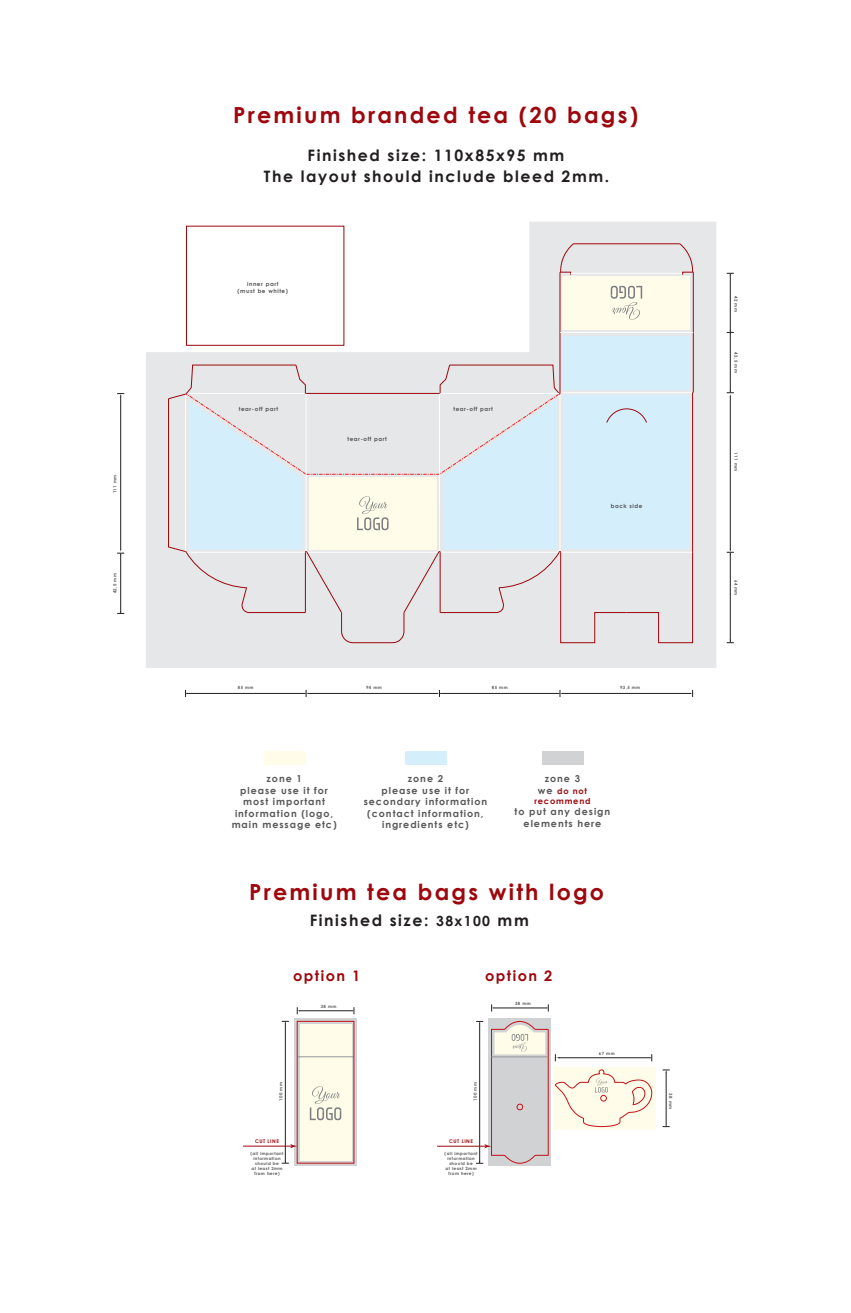
<style>
.page{position:relative;width:851px;height:1313px;background:#fff}
.page>*{position:absolute;margin:0;border:0;box-sizing:border-box;transform-origin:0 0}
.t1{font:700 22.2px "Century Gothic";letter-spacing:.1em;color:#9d070d}
.t2{font:700 15.75px "Century Gothic";letter-spacing:.1em;color:#231f20}
.t3{font:700 14.5px "Century Gothic";letter-spacing:.1em;color:#9d070d}
.t4{font:700 9.55px/11.4px "Century Gothic";letter-spacing:.1em;color:#57585a;text-align:center}
.t5{font:700 8.25px/9.9px "Century Gothic";letter-spacing:.1em;color:#9d070d;text-align:center}
.t6{font:700 5.65px/6.8px "Century Gothic";letter-spacing:.1em;color:#57585a;text-align:center}
.t7{font:700 5px "Century Gothic";letter-spacing:.1em;color:#9d070d}
.t8{font:700 4.3px "Century Gothic";letter-spacing:.1em;color:#57585a}
.t9{font:700 4.25px/5.1px "Century Gothic";letter-spacing:.1em;color:#57585a;text-align:center}
.s1{font-size:9.55px;color:#57585a}
.s2{font-size:14px}
</style>
<div class="page">
<svg style="left:294px;top:1018px;width:63px;height:147px"></svg>
<div style="left:300px;top:1023px;width:51px;height:137px;background:#fffde9"></div>
<hr style="left:299px;top:1010px;width:54px;height:1px;background:#231f20">
<svg style="left:352px;top:1007px;width:3px;height:7px"></svg>
<hr style="left:285px;top:1022px;width:1px;height:140px;background:#231f20">
<hr style="left:297px;top:1056px;width:57px;height:1px;background:#939598">
<div style="left:297px;top:1020px;width:57px;height:143px;border:1px solid #c4121a"></div>
<div style="left:264px;top:751px;width:41px;height:13px;background:#fffde9"></div>
<div style="left:542px;top:751px;width:42px;height:13px;background:#d1d2d4"></div>
<div style="left:405px;top:751px;width:42px;height:13px;background:#d4effb"></div>
<hr style="left:243px;top:1145px;width:48px;height:1px;background:#9d070d">
<svg style="left:290px;top:1143px;width:7px;height:4px"></svg>
<svg style="left:310px;top:1086px;width:31px;height:33px"></svg>
<svg style="left:146px;top:222px;width:570px;height:445px;fill:#e6e7e9"></svg>
<hr style="left:186px;top:693px;width:119px;height:1px;background:#231f20">
<hr style="left:308px;top:693px;width:130px;height:1px;background:#231f20">
<svg style="left:305px;top:689px;width:3px;height:8px"></svg>
<hr style="left:440px;top:693px;width:119px;height:1px;background:#231f20">
<hr style="left:561px;top:693px;width:129px;height:1px;background:#231f20">
<svg style="left:559px;top:689px;width:3px;height:8px"></svg>
<svg style="left:168px;top:243px;width:525px;height:400px"></svg>
<hr style="left:730px;top:273px;width:1px;height:59px;background:#231f20">
<hr style="left:730px;top:333px;width:1px;height:59px;background:#231f20">
<svg style="left:726px;top:330px;width:7px;height:4px"></svg>
<hr style="left:730px;top:552px;width:1px;height:90px;background:#231f20">
<svg style="left:726px;top:639px;width:7px;height:4px"></svg>
<hr style="left:730px;top:396px;width:1px;height:154px;background:#231f20">
<svg style="left:726px;top:390px;width:7px;height:6px"></svg>
<svg style="left:726px;top:549px;width:7px;height:6px"></svg>
<hr style="left:121px;top:553px;width:1px;height:60px;background:#231f20">
<svg style="left:117px;top:611px;width:7px;height:3px"></svg>
<hr style="left:121px;top:395px;width:1px;height:155px;background:#231f20">
<svg style="left:117px;top:549px;width:7px;height:6px"></svg>
<svg style="left:117px;top:393px;width:7px;height:3px"></svg>
<svg style="left:488px;top:1018px;width:63px;height:147px"></svg>
<div style="left:553px;top:1066px;width:102px;height:63px;background:#fffde9"></div>
<hr style="left:666px;top:1071px;width:1px;height:54px;background:#231f20">
<svg style="left:662px;top:1069px;width:7px;height:3px"></svg>
<hr style="left:493px;top:1007px;width:54px;height:1px;background:#231f20">
<svg style="left:491px;top:1004px;width:3px;height:7px"></svg>
<svg style="left:546px;top:1004px;width:3px;height:7px"></svg>
<hr style="left:558px;top:1057px;width:92px;height:1px;background:#231f20">
<svg style="left:555px;top:1054px;width:5px;height:7px"></svg>
<hr style="left:437px;top:1145px;width:48px;height:1px;background:#9d070d">
<svg style="left:476px;top:1020px;width:72px;height:143px;background:#dbd9d8"></svg>
<svg style="left:555px;top:1069px;width:97px;height:57px"></svg>
<p class="t8" style="left:112px;top:493px;width:20px;rotate:-90deg">111 mm</p>
<p class="t8" style="left:112px;top:593px;width:22px;rotate:-90deg">42,5 mm</p>
<h1 class="t1" style="left:233px;top:98px;width:406px">Premium branded tea (20 bags)</h1>
<h2 class="t2" style="left:307px;top:143px;width:258px">Finished size: 110х85х95 mm</h2>
<h2 class="t2" style="left:264px;top:165px;width:347px">The layout should include bleed 2mm.</h2>
<p class="t6" style="left:237px;top:280px;width:52px">inner part<br>(must be white)</p>
<p class="t6" style="left:239px;top:405px;width:41px">tear-off part</p>
<p class="t6" style="left:453px;top:405px;width:41px">tear-off part</p>
<p class="t6" style="left:347px;top:435px;width:41px">tear-off part</p>
<p class="t6" style="left:610px;top:502px;width:33px">back side</p>
<p class="t8" style="left:238px;top:684px;width:17px">85 mm</p>
<p class="t8" style="left:366px;top:684px;width:17px">94 mm</p>
<p class="t8" style="left:492px;top:684px;width:17px">85 mm</p>
<p class="t8" style="left:620px;top:684px;width:22px">93,5 mm</p>
<p class="t4" style="left:363px;top:772px;width:125px">zone 2<br>please use it for secondary information (contact information, ingredients etc)</p>
<p class="t4" style="left:232px;top:772px;width:106px">zone 1<br>please use it for most important information (logo, main message etc)</p>
<p class="t4" style="left:544px;top:772px;width:37px">zone 3</p>
<p class="t5" style="left:534px;top:785px;width:58px"><span class="s1">we</span> do not recommend</p>
<p class="t4" style="left:514px;top:805px;width:97px">to put any design elements here</p>
<h1 class="t1" style="left:249px;top:875px;width:356px">Premium tea bags with logo</h1>
<h2 class="t2" style="left:310px;top:907px;width:220px">Finished size: <span class="s2">38х100</span> mm</h2>
<h3 class="t3" style="left:293px;top:964px;width:68px">option 1</h3>
<p class="t8" style="left:321px;top:1002px;width:17px">38 mm</p>
<p class="t8" style="left:277px;top:1100px;width:20px;rotate:-90deg">100 mm</p>
<p class="t7" style="left:255px;top:1136px;width:25px">CUT LINE</p>
<p class="t9" style="left:250px;top:1150px;width:34px">(all important information should be<br>at least 2mm from here)</p>
<h3 class="t3" style="left:485px;top:964px;width:68px">option 2</h3>
<p class="t8" style="left:515px;top:999px;width:17px">38 mm</p>
<p class="t8" style="left:472px;top:1100px;width:20px;rotate:-90deg">100 mm</p>
<p class="t7" style="left:449px;top:1136px;width:25px">CUT LINE</p>
<p class="t9" style="left:444px;top:1150px;width:34px">(all important information should be<br>at least 2mm from here)</p>
<p class="t8" style="left:599px;top:1049px;width:17px">67 mm</p>
<p class="t8" style="left:674px;top:1093px;width:17px;rotate:90deg">38 mm</p>
<p class="t8" style="left:739px;top:296px;width:17px;rotate:90deg">42 mm</p>
<p class="t8" style="left:739px;top:352px;width:22px;rotate:90deg">42,5 mm</p>
<p class="t8" style="left:739px;top:452px;width:20px;rotate:90deg">111 mm</p>
<p class="t8" style="left:739px;top:579px;width:17px;rotate:90deg">64 mm</p>
</div>
